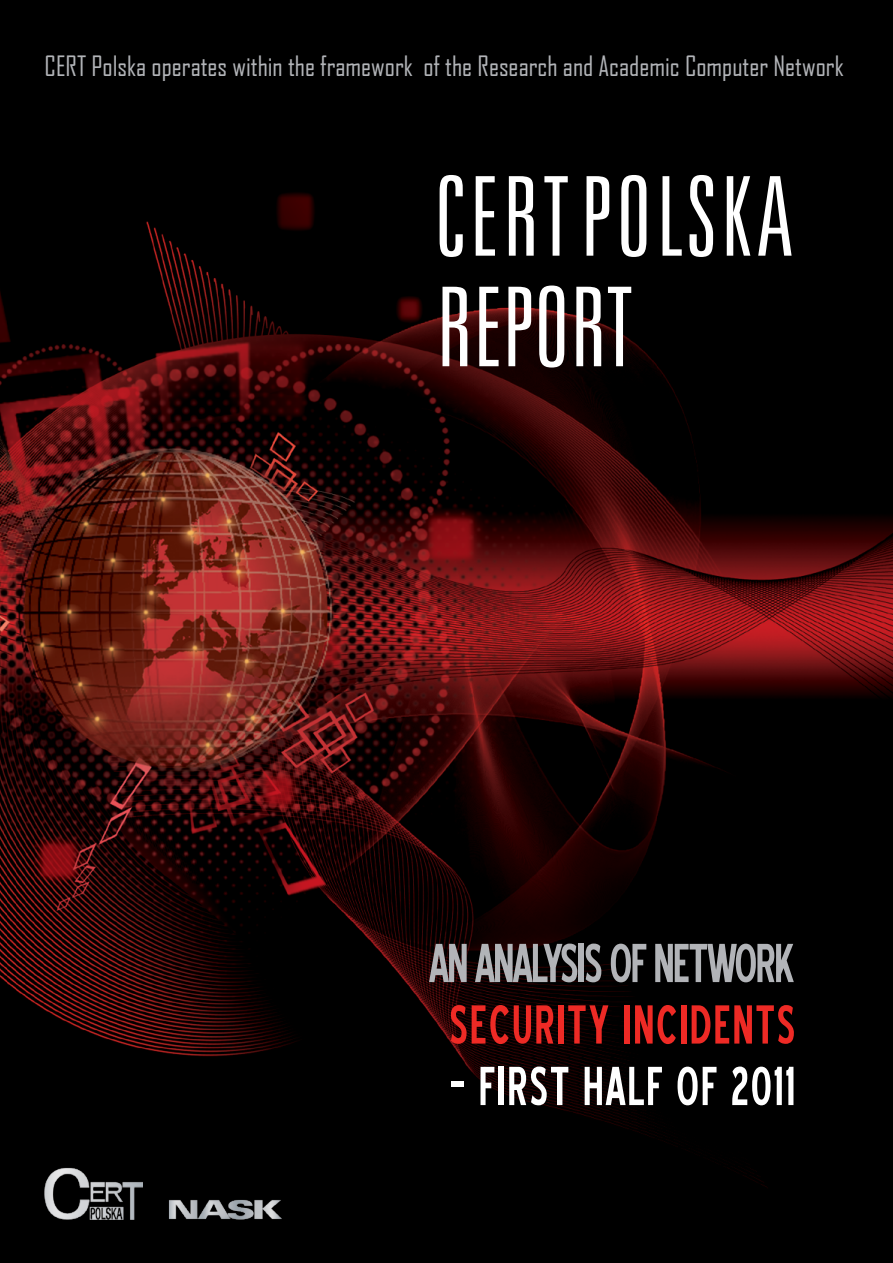
<style>
.page{position:relative;width:893px;height:1263px;background:#fff}
.page>*{position:absolute;margin:0;border:0;box-sizing:border-box;transform-origin:0 0}
.t1{font:100.5px "Zurich Lt X Cn PL";letter-spacing:.04em;color:#fff}
.t2{font:69px "Blue Highway Condensed";letter-spacing:-.02em;color:#b2b4b8}
.t3{font:69px "Blue Highway Condensed";letter-spacing:.03em;color:#ee2a25}
.t4{font:69px "Blue Highway Condensed";letter-spacing:.03em;color:#fff}
.t5{font:26.85px "Agency FB";color:#b2b4b8}
</style>
<div class="page">
<img style="left:0;top:0;width:893px;height:1263px">
<img style="left:169px;top:1199px;width:112px;height:21px">
<img style="left:45px;top:1168px;width:98px;height:51px">
<p class="t5" style="left:45px;top:49px;width:801px">CERT Polska operates within the framework of the Research and Academic Computer Network</p>
<h1 class="t1" style="left:434px;top:151px;width:360px">CERT POLSKA</h1>
<h1 class="t1" style="left:436px;top:262px;width:197px">REPORT</h1>
<h2 class="t2" style="left:429px;top:933px;width:368px">AN ANALYSIS OF NETWORK</h2>
<h2 class="t3" style="left:450px;top:995px;width:347px">SECURITY INCIDENTS</h2>
<h2 class="t4" style="left:449px;top:1056px;width:347px">– FIRST HALF OF 2011</h2>
</div>
